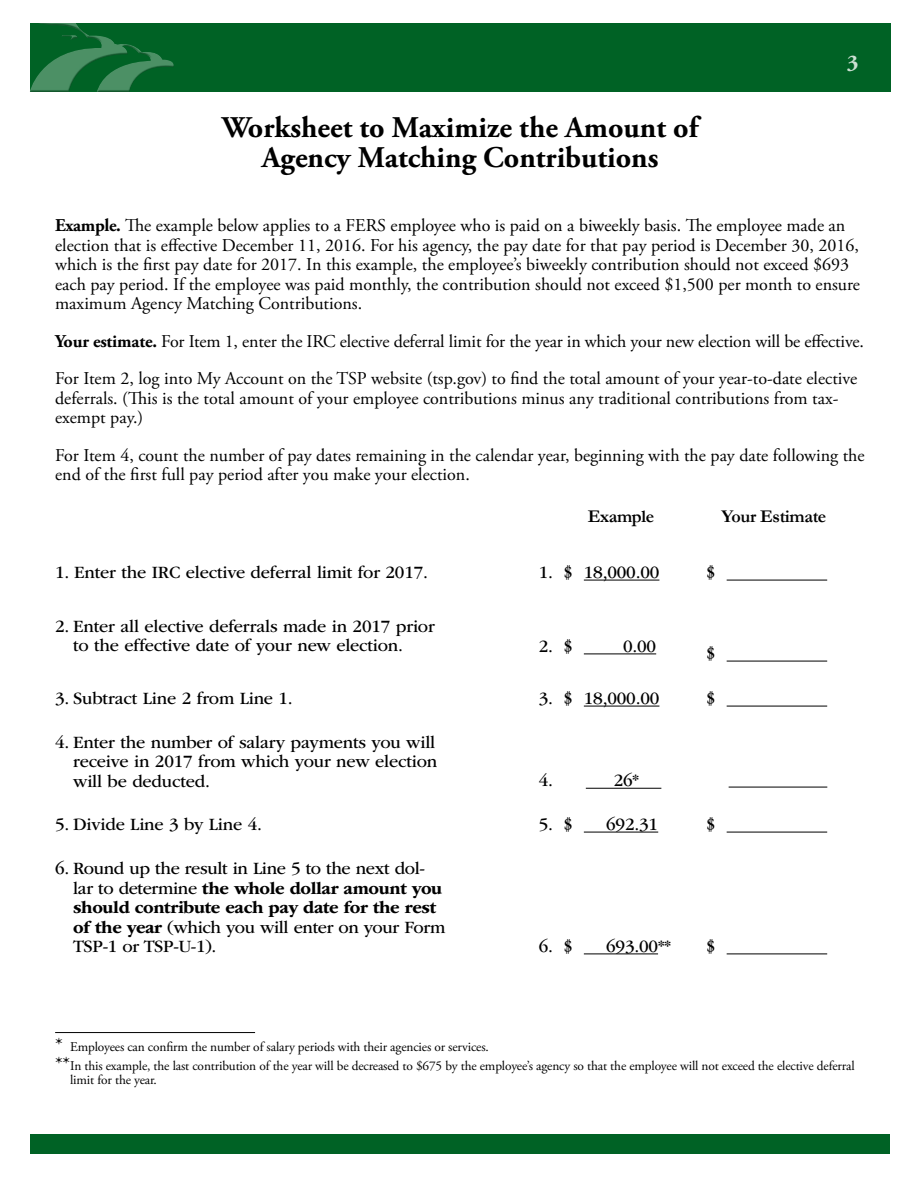
<style>
.page{position:relative;width:918px;height:1188px;background:#fff}
.page>*{position:absolute;margin:0;border:0;box-sizing:border-box;transform-origin:0 0}
.t1{font:700 30px/30px "Adobe Garamond Pro";color:#000;text-align:center}
.t2{font:700 22.5px "Adobe Garamond Pro";color:#cce0d3}
.t3{font:18px/19.5px "Adobe Garamond Pro";color:#000}
.t4{font:18px/19.5px "ITC Garamond Std";letter-spacing:-.01em;color:#000}
.t5{font:700 18px "Garamond";letter-spacing:-.02em;color:#000}
.t6{font:13.35px/18.8px "Adobe Garamond Pro";letter-spacing:-.01em;color:#000}
.s1{font-weight:700}
.s2{font-size:19.5px}
</style>
<div class="page">
<div style="left:30px;top:1134px;width:860px;height:20px;background:#006225"></div>
<div style="left:30px;top:23px;width:860px;height:68px;background:#006225"></div>
<div style="left:28px;top:23px;width:148px;height:69px;background:#000;opacity:.75"></div>
<hr style="left:584px;top:580px;width:75px;height:1px;background:#000">
<hr style="left:727px;top:580px;width:100px;height:1px;background:#000">
<hr style="left:584px;top:653px;width:72px;height:1px;background:#000">
<hr style="left:727px;top:661px;width:100px;height:1px;background:#000">
<hr style="left:584px;top:706px;width:75px;height:1px;background:#000">
<hr style="left:727px;top:706px;width:100px;height:1px;background:#000">
<hr style="left:586px;top:788px;width:75px;height:1px;background:#000">
<hr style="left:729px;top:787px;width:98px;height:1px;background:#000">
<hr style="left:584px;top:832px;width:74px;height:1px;background:#000">
<hr style="left:727px;top:832px;width:100px;height:1px;background:#000">
<hr style="left:584px;top:953px;width:74px;height:1px;background:#000">
<hr style="left:727px;top:953px;width:100px;height:1px;background:#000">
<hr style="left:55px;top:1032px;width:200px;height:1px;background:#000">
<h1 class="t1" style="left:222px;top:113px;width:477px">Worksheet to Maximize the Amount of<br>Agency Matching Contributions</h1>
<p class="t2" style="left:847px;top:50px;width:13px">3</p>
<p class="t3" style="left:55px;top:217px;width:806px"><span class="s1">Example.</span> The example below applies to a FERS employee who is paid on a biweekly basis. The employee made an election that is effective December 11, 2016. For his agency, the pay date for that pay period is December 30, 2016, which is the first pay date for 2017. In this example, the employee’s biweekly contribution should not exceed $693 each pay period. If the employee was paid monthly, the contribution should not exceed $1,500 per month to ensure maximum Agency Matching Contributions.</p>
<p class="t3" style="left:55px;top:323px;width:810px;line-height:37.5px"><span class="s1">Your estimate.</span> For Item 1, enter the IRC elective deferral limit for the year in which your new election will be effective.<br>For Item 2, log into My Account on the TSP website (tsp.gov) to find the total amount of your year-to-date elective</p>
<p class="t3" style="left:55px;top:389px;width:785px">deferrals. (This is the total amount of your employee contributions minus any traditional contributions from tax&shy;exempt pay.)</p>
<p class="t3" style="left:55px;top:446px;width:811px">For Item 4, count the number of pay dates remaining in the calendar year, beginning with the pay date following the end of the first full pay period after you make your election.</p>
<p class="t5" style="left:588px;top:506px;width:68px">Example</p>
<p class="t5" style="left:722px;top:506px;width:106px">Your Estimate</p>
<p class="t4" style="left:55px;top:563px;width:374px">1. Enter the IRC elective deferral limit for 2017.</p>
<p class="t4" style="left:539px;top:563px;width:122px">1. $ 18,000.00</p>
<p class="t4" style="left:706px;top:563px;width:11px">$</p>
<p class="t4" style="left:73px;top:616px;width:363px;text-indent:-18px">2. Enter all elective deferrals made in 2017 prior to the effective date of your new election.</p>
<p class="t4" style="left:539px;top:637px;width:36px">2. $</p>
<p class="t4" style="left:623px;top:637px;width:35px">0.00</p>
<p class="t4" style="left:706px;top:644px;width:11px">$</p>
<p class="t4" style="left:55px;top:689px;width:239px">3. Subtract Line 2 from Line 1.</p>
<p class="t4" style="left:539px;top:689px;width:122px">3. $ 18,000.00</p>
<p class="t4" style="left:706px;top:689px;width:11px">$</p>
<p class="t4" style="left:73px;top:733px;width:366px;text-align:justify;text-indent:-18px">4. Enter the number of salary payments you will receive in 2017 from which your new election will be deducted.</p>
<p class="t4" style="left:539px;top:771px;width:16px">4.</p>
<p class="t4" style="left:614px;top:771px;width:27px">26*</p>
<p class="t4" style="left:55px;top:815px;width:208px">5. Divide Line 3 by Line 4.</p>
<p class="t4" style="left:539px;top:815px;width:36px">5. $</p>
<p class="t4" style="left:606px;top:815px;width:54px">692.31</p>
<p class="t4" style="left:706px;top:815px;width:11px">$</p>
<p class="t4" style="left:73px;top:859px;width:374px;text-indent:-18px">6. Round up the result in Line 5 to the next dol&shy;lar to determine <span class="s1">the whole dollar amount you should contribute each pay date for the rest of the year</span> (which you will enter on your Form TSP-1 or TSP-U-1).</p>
<p class="t4" style="left:539px;top:937px;width:36px">6. $</p>
<p class="t4" style="left:606px;top:937px;width:66px">693.00**</p>
<p class="t4" style="left:706px;top:937px;width:11px">$</p>
<p class="t6" style="left:55px;top:1038px;width:801px"><span class="s2">*</span> Employees can confirm the number of salary periods with their agencies or services.<br><span class="s2">**</span>In this example, the last contribution of the year will be decreased to $675 by the employee’s agency so that the employee will not exceed the elective deferral</p>
<p class="t6" style="left:70px;top:1071px;width:88px">limit for the year.</p>
</div>
